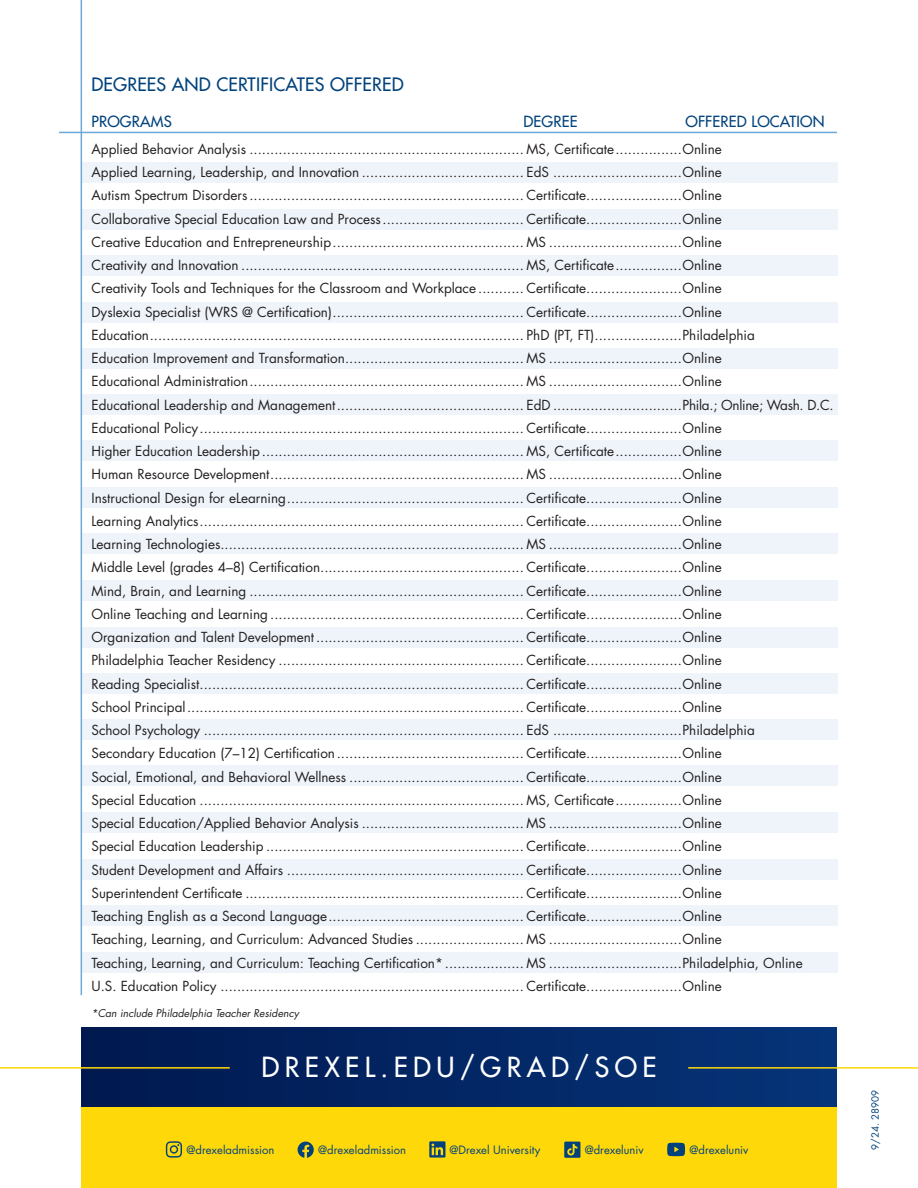
<style>
.page{position:relative;width:918px;height:1188px;background:#fff}
.page>*{position:absolute;margin:0;border:0;box-sizing:border-box;transform-origin:0 0}
.t1{font:500 27px "Futura Std";letter-spacing:.2em;color:#fff}
.Program_Header{font:500 18px "Futura Std";letter-spacing:.01em;color:#01427c}
.Program_Header-2{font:500 15px "Futura Std";letter-spacing:.01em;color:#01427c}
.Program_Leaders{font:13.5px "Futura Std";color:#231f20}
.Degree_Leaders{font:11.25px "Futura Std";color:#01427c}
.Program_Leaders-2{font:italic 10.5px "Futura Std";color:#231f20}
.Body_front{font:9.75px "Futura Std";color:#01427c}
</style>
<div class="page">
<div style="left:81px;top:162px;width:757px;height:21px;background:#eef4fa"></div>
<div style="left:81px;top:302px;width:757px;height:21px;background:#eef4fa"></div>
<div style="left:81px;top:487px;width:757px;height:20px;background:#eef4fa"></div>
<div style="left:81px;top:766px;width:757px;height:20px;background:#eef4fa"></div>
<div style="left:81px;top:906px;width:757px;height:20px;background:#eef4fa"></div>
<div style="left:81px;top:209px;width:757px;height:20px;background:#eef4fa"></div>
<div style="left:81px;top:349px;width:757px;height:20px;background:#eef4fa"></div>
<div style="left:81px;top:627px;width:757px;height:21px;background:#eef4fa"></div>
<div style="left:81px;top:533px;width:757px;height:21px;background:#eef4fa"></div>
<div style="left:81px;top:813px;width:757px;height:20px;background:#eef4fa"></div>
<div style="left:81px;top:952px;width:757px;height:21px;background:#eef4fa"></div>
<div style="left:81px;top:256px;width:757px;height:20px;background:#eef4fa"></div>
<div style="left:81px;top:440px;width:757px;height:21px;background:#eef4fa"></div>
<div style="left:81px;top:719px;width:757px;height:21px;background:#eef4fa"></div>
<div style="left:81px;top:395px;width:757px;height:20px;background:#eef4fa"></div>
<div style="left:81px;top:673px;width:757px;height:20px;background:#eef4fa"></div>
<div style="left:81px;top:580px;width:757px;height:20px;background:#eef4fa"></div>
<div style="left:81px;top:859px;width:757px;height:20px;background:#eef4fa"></div>
<hr style="left:81px;top:0;width:1px;height:995px;background:#6ba9db">
<hr style="left:59px;top:132px;width:778px;height:1px;background:#6ba9db">
<div style="left:81px;top:1027px;width:756px;height:81px;background:linear-gradient(to right,#00184f,#063479)"></div>
<div style="left:81px;top:1108px;width:756px;height:80px;background:#ffd80a"></div>
<svg style="left:166px;top:1141px;width:16px;height:17px"></svg>
<svg style="left:429px;top:1141px;width:16px;height:17px"></svg>
<svg style="left:667px;top:1143px;width:18px;height:13px"></svg>
<svg style="left:298px;top:1142px;width:16px;height:16px"></svg>
<svg style="left:564px;top:1142px;width:16px;height:16px"></svg>
<hr style="left:0;top:1067px;width:230px;height:2px;background:#ffd80a">
<hr style="left:688px;top:1067px;width:230px;height:2px;background:#ffd80a">
<p class="Program_Header" style="left:92px;top:74px;width:314px">DEGREES AND CERTIFICATES OFFERED</p>
<p class="Program_Header-2" style="left:92px;top:112px;width:82px">PROGRAMS</p>
<p class="Program_Header-2" style="left:524px;top:112px;width:56px">DEGREE</p>
<p class="Program_Header-2" style="left:686px;top:112px;width:140px">OFFERED LOCATION</p>
<p class="Program_Leaders" style="left:92px;top:140px;width:632px">Applied Behavior Analysis .................................................................. MS, Certificate................Online</p>
<p class="Program_Leaders" style="left:92px;top:164px;width:632px">Applied Learning, Leadership, and Innovation ....................................... EdS ...............................Online</p>
<p class="Program_Leaders" style="left:92px;top:187px;width:632px">Autism Spectrum Disorders .................................................................. Certificate.......................Online</p>
<p class="Program_Leaders" style="left:92px;top:210px;width:632px">Collaborative Special Education Law and Process.................................. Certificate.......................Online</p>
<p class="Program_Leaders" style="left:92px;top:233px;width:632px">Creative Education and Entrepreneurship.............................................. MS ................................Online</p>
<p class="Program_Leaders" style="left:92px;top:257px;width:632px">Creativity and Innovation .................................................................... MS, Certificate................Online</p>
<p class="Program_Leaders" style="left:92px;top:280px;width:632px">Creativity Tools and Techniques for the Classroom and Workplace ........... Certificate.......................Online</p>
<p class="Program_Leaders" style="left:92px;top:303px;width:632px">Dyslexia Specialist (WRS @ Certification).............................................. Certificate.......................Online</p>
<p class="Program_Leaders" style="left:92px;top:326px;width:665px">Education.......................................................................................... PhD (PT, FT).....................Philadelphia</p>
<p class="Program_Leaders" style="left:92px;top:350px;width:632px">Education Improvement and Transformation........................................... MS ................................Online</p>
<p class="Program_Leaders" style="left:92px;top:373px;width:632px">Educational Administration.................................................................. MS ................................Online</p>
<p class="Program_Leaders" style="left:92px;top:396px;width:744px">Educational Leadership and Management............................................. EdD ...............................Phila.; Online; Wash. D.C.</p>
<p class="Program_Leaders" style="left:92px;top:419px;width:632px">Educational Policy.............................................................................. Certificate.......................Online</p>
<p class="Program_Leaders" style="left:92px;top:443px;width:632px">Higher Education Leadership............................................................... MS, Certificate................Online</p>
<p class="Program_Leaders" style="left:92px;top:466px;width:632px">Human Resource Development............................................................. MS ................................Online</p>
<p class="Program_Leaders" style="left:92px;top:489px;width:632px">Instructional Design for eLearning......................................................... Certificate.......................Online</p>
<p class="Program_Leaders" style="left:92px;top:512px;width:632px">Learning Analytics.............................................................................. Certificate.......................Online</p>
<p class="Program_Leaders" style="left:92px;top:536px;width:632px">Learning Technologies......................................................................... MS ................................Online</p>
<p class="Program_Leaders" style="left:92px;top:559px;width:632px">Middle Level (grades 4–8) Certification................................................. Certificate.......................Online</p>
<p class="Program_Leaders" style="left:92px;top:582px;width:632px">Mind, Brain, and Learning .................................................................. Certificate.......................Online</p>
<p class="Program_Leaders" style="left:92px;top:605px;width:632px">Online Teaching and Learning ............................................................. Certificate.......................Online</p>
<p class="Program_Leaders" style="left:92px;top:629px;width:632px">Organization and Talent Development.................................................. Certificate.......................Online</p>
<p class="Program_Leaders" style="left:92px;top:652px;width:632px">Philadelphia Teacher Residency ........................................................... Certificate.......................Online</p>
<p class="Program_Leaders" style="left:92px;top:675px;width:632px">Reading Specialist.............................................................................. Certificate.......................Online</p>
<p class="Program_Leaders" style="left:92px;top:698px;width:632px">School Principal................................................................................. Certificate.......................Online</p>
<p class="Program_Leaders" style="left:92px;top:722px;width:665px">School Psychology ............................................................................. EdS ...............................Philadelphia</p>
<p class="Program_Leaders" style="left:92px;top:745px;width:632px">Secondary Education (7–12) Certification............................................. Certificate.......................Online</p>
<p class="Program_Leaders" style="left:92px;top:768px;width:632px">Social, Emotional, and Behavioral Wellness .......................................... Certificate.......................Online</p>
<p class="Program_Leaders" style="left:92px;top:791px;width:632px">Special Education .............................................................................. MS, Certificate................Online</p>
<p class="Program_Leaders" style="left:92px;top:815px;width:632px">Special Education/Applied Behavior Analysis ....................................... MS ................................Online</p>
<p class="Program_Leaders" style="left:92px;top:838px;width:632px">Special Education Leadership .............................................................. Certificate.......................Online</p>
<p class="Program_Leaders" style="left:92px;top:861px;width:632px">Student Development and Affairs ......................................................... Certificate.......................Online</p>
<p class="Program_Leaders" style="left:92px;top:884px;width:632px">Superintendent Certificate ................................................................... Certificate.......................Online</p>
<p class="Program_Leaders" style="left:92px;top:908px;width:632px">Teaching English as a Second Language............................................... Certificate.......................Online</p>
<p class="Program_Leaders" style="left:92px;top:931px;width:632px">Teaching, Learning, and Curriculum: Advanced Studies .......................... MS ................................Online</p>
<p class="Program_Leaders" style="left:92px;top:954px;width:713px">Teaching, Learning, and Curriculum: Teaching Certification*................... MS ................................Philadelphia, Online</p>
<p class="Program_Leaders" style="left:92px;top:977px;width:632px">U.S. Education Policy ......................................................................... Certificate.......................Online</p>
<p class="Program_Leaders-2" style="left:92px;top:1007px;width:209px">*Can include Philadelphia Teacher Residency</p>
<p class="t1" style="left:261px;top:1050px;width:397px">DREXEL.EDU/GRAD/SOE</p>
<p class="Degree_Leaders" style="left:187px;top:1142px;width:89px">@drexeladmission</p>
<p class="Degree_Leaders" style="left:318px;top:1142px;width:89px">@drexeladmission</p>
<p class="Degree_Leaders" style="left:449px;top:1142px;width:92px">@Drexel University</p>
<p class="Degree_Leaders" style="left:585px;top:1142px;width:60px">@drexeluniv</p>
<p class="Degree_Leaders" style="left:690px;top:1142px;width:60px">@drexeluniv</p>
<p class="Body_front" style="left:869px;top:1150px;width:61px;rotate:-90deg">9/24. 28909</p>
</div>
